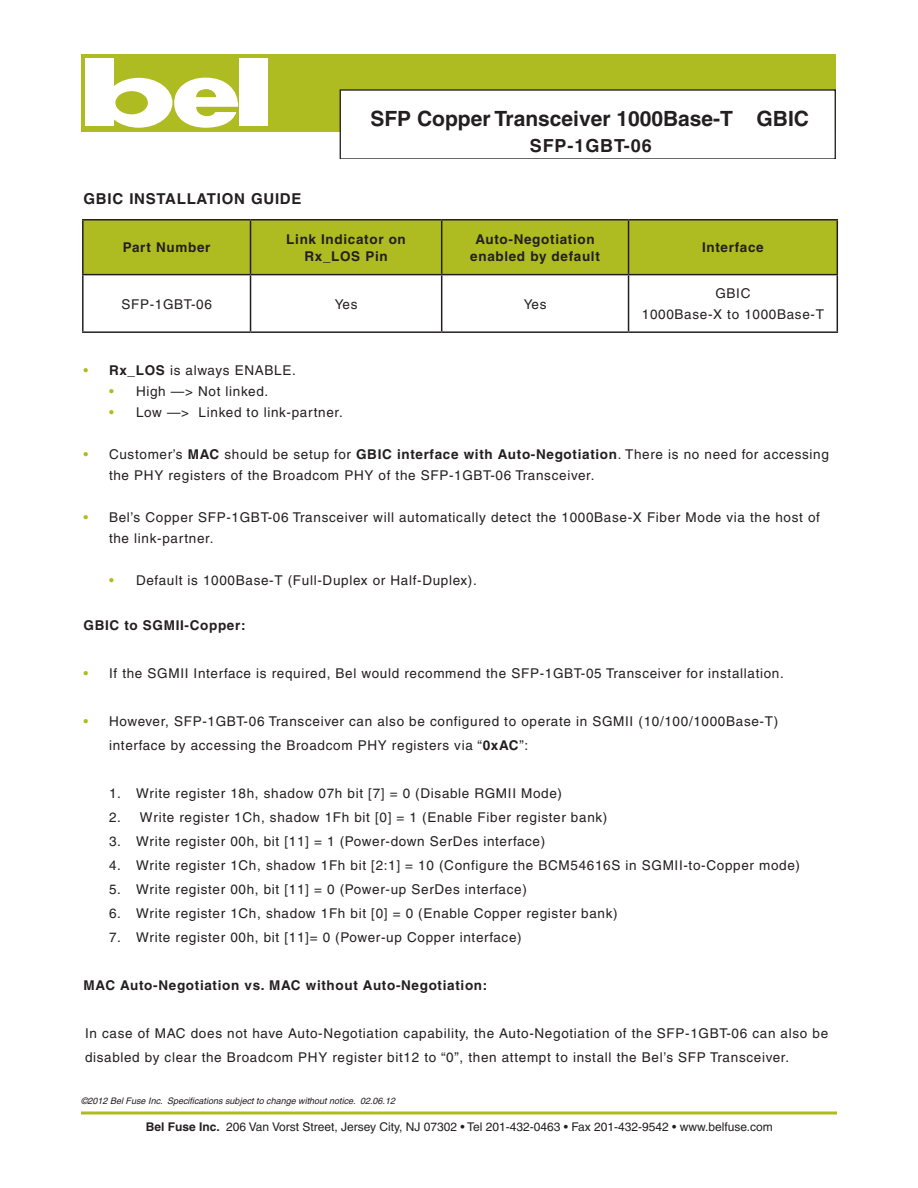
<style>
.page{position:relative;width:918px;height:1188px;background:#fff}
.page>*{position:absolute;margin:0;border:0;box-sizing:border-box;transform-origin:0 0}
.t1{font:700 21px "Helvetica";color:#231f20}
.t2{font:700 18px "Helvetica";letter-spacing:.05em;color:#231f20}
.t3{font:700 15px "Helvetica";letter-spacing:.05em;color:#231f20}
.t4{font:13.5px/21px "Helvetica";letter-spacing:.05em;color:#231f20}
.t5{font:700 13.5px "Helvetica";letter-spacing:.05em;color:#231f20}
.t6{font:12px "Helvetica";color:#231f20}
.t7{font:italic 9px "Helvetica";color:#231f20}
.s1{color:#aebc21}
.s2{font-weight:700}
</style>
<div class="page">
<hr style="left:81px;top:1112px;width:756px;height:2px;background:#aebc21">
<div style="left:81px;top:54px;width:192px;height:78px;background:#aebc21"></div>
<div style="left:239px;top:58px;width:29px;height:68px;background:#fff"></div>
<div style="left:85px;top:58px;width:29px;height:68px;background:#fff"></div>
<div style="left:105px;top:78px;width:67px;height:50px;background:#fff;border-radius:50%"></div>
<div style="left:115px;top:91px;width:33px;height:23px;background:#aebc21;border-radius:50%"></div>
<svg style="left:174px;top:78px;width:64px;height:50px"></svg>
<div style="left:273px;top:54px;width:563px;height:78px;background:#aebc21"></div>
<div style="left:340px;top:90px;width:495px;height:69px;background:#fff"></div>
<div style="left:340px;top:89px;width:496px;height:70px;border:1px solid #231f20"></div>
<div style="left:84px;top:221px;width:753px;height:53px;background:#aebc21"></div>
<hr style="left:82px;top:219px;width:169px;height:2px;background:#231f20">
<hr style="left:82px;top:221px;width:2px;height:53px;background:#231f20">
<hr style="left:251px;top:219px;width:191px;height:2px;background:#231f20">
<hr style="left:250px;top:221px;width:1px;height:53px;background:#231f20">
<hr style="left:442px;top:219px;width:187px;height:2px;background:#231f20">
<hr style="left:441px;top:221px;width:1px;height:53px;background:#231f20">
<hr style="left:629px;top:219px;width:209px;height:2px;background:#231f20">
<hr style="left:628px;top:221px;width:1px;height:53px;background:#231f20">
<hr style="left:837px;top:221px;width:1px;height:53px;background:#231f20">
<hr style="left:82px;top:274px;width:169px;height:1px;background:#231f20">
<hr style="left:82px;top:275px;width:2px;height:56px;background:#231f20">
<hr style="left:251px;top:274px;width:191px;height:1px;background:#231f20">
<hr style="left:250px;top:275px;width:1px;height:56px;background:#231f20">
<hr style="left:442px;top:274px;width:187px;height:1px;background:#231f20">
<hr style="left:441px;top:275px;width:1px;height:56px;background:#231f20">
<hr style="left:629px;top:274px;width:209px;height:1px;background:#231f20">
<hr style="left:628px;top:275px;width:1px;height:56px;background:#231f20">
<hr style="left:837px;top:275px;width:1px;height:56px;background:#231f20">
<hr style="left:82px;top:331px;width:169px;height:2px;background:#231f20">
<hr style="left:251px;top:331px;width:191px;height:2px;background:#231f20">
<hr style="left:442px;top:331px;width:187px;height:2px;background:#231f20">
<hr style="left:629px;top:331px;width:209px;height:2px;background:#231f20">
<h1 class="t1" style="left:370px;top:106px;width:440px">SFP Copper Transceiver 1000Base-T GBIC</h1>
<h2 class="t2" style="left:530px;top:134px;width:123px">SFP-1GBT-06</h2>
<p class="t3" style="left:84px;top:189px;width:219px">GBIC INSTALLATION GUIDE</p>
<p class="t5" style="left:123px;top:239px;width:89px">Part Number</p>
<p class="t5" style="left:286px;top:231px;width:121px">Link Indicator on</p>
<p class="t5" style="left:304px;top:248px;width:85px">Rx_LOS Pin</p>
<p class="t5" style="left:476px;top:231px;width:121px">Auto-Negotiation</p>
<p class="t5" style="left:470px;top:248px;width:131px">enabled by default</p>
<p class="t4" style="left:121px;top:293px;width:92px">SFP-1GBT-06</p>
<p class="t4" style="left:335px;top:293px;width:24px">Yes</p>
<p class="t4" style="left:524px;top:293px;width:24px">Yes</p>
<p class="t5" style="left:702px;top:239px;width:63px">Interface</p>
<p class="t4" style="left:715px;top:283px;width:37px">GBIC</p>
<p class="t4" style="left:642px;top:304px;width:184px">1000Base-X to 1000Base-T</p>
<p class="t4" style="left:84px;top:360px;width:214px"><span class="s1">•</span> <span class="s2">Rx_LOS</span> is always ENABLE.</p>
<p class="t4" style="left:109px;top:381px;width:161px"><span class="s1">•</span> High —&gt; Not linked.</p>
<p class="t4" style="left:109px;top:402px;width:235px"><span class="s1">•</span> Low —&gt; Linked to link-partner.</p>
<p class="t4" style="left:109px;top:444px;width:721px;text-indent:-25px"><span class="s1">•</span> Customer’s <span class="s2">MAC</span> should be setup for <span class="s2">GBIC interface with Auto-Negotiation</span>. There is no need for accessing the PHY registers of the Broadcom PHY of the SFP-1GBT-06 Transceiver.</p>
<p class="t4" style="left:109px;top:507px;width:712px;text-indent:-25px"><span class="s1">•</span> Bel’s Copper SFP-1GBT-06 Transceiver will automatically detect the 1000Base-X Fiber Mode via the host of the link-partner.</p>
<p class="t4" style="left:109px;top:570px;width:369px"><span class="s1">•</span> Default is 1000Base-T (Full-Duplex or Half-Duplex).</p>
<p class="t5" style="left:84px;top:617px;width:164px">GBIC to SGMII-Copper:</p>
<p class="t4" style="left:84px;top:663px;width:702px"><span class="s1">•</span> If the SGMII Interface is required, Bel would recommend the SFP-1GBT-05 Transceiver for installation.</p>
<p class="t4" style="left:84px;top:711px;width:696px"><span class="s1">•</span> However, SFP-1GBT-06 Transceiver can also be configured to operate in SGMII (10/100/1000Base-T)</p>
<p class="t4" style="left:109px;top:735px;width:421px">interface by accessing the Broadcom PHY registers via “<span class="s2">0xAC</span>”:</p>
<p class="t4" style="left:109px;top:783px;width:455px">1. Write register 18h, shadow 07h bit [7] = 0 (Disable RGMII Mode)</p>
<p class="t4" style="left:109px;top:807px;width:500px">2. Write register 1Ch, shadow 1Fh bit [0] = 1 (Enable Fiber register bank)</p>
<p class="t4" style="left:109px;top:831px;width:438px">3. Write register 00h, bit [11] = 1 (Power-down SerDes interface)</p>
<p class="t4" style="left:109px;top:855px;width:693px">4. Write register 1Ch, shadow 1Fh bit [2:1] = 10 (Configure the BCM54616S in SGMII-to-Copper mode)</p>
<p class="t4" style="left:109px;top:879px;width:419px">5. Write register 00h, bit [11] = 0 (Power-up SerDes interface)</p>
<p class="t4" style="left:109px;top:903px;width:510px">6. Write register 1Ch, shadow 1Fh bit [0] = 0 (Enable Copper register bank)</p>
<p class="t4" style="left:109px;top:927px;width:414px">7. Write register 00h, bit [11]= 0 (Power-up Copper interface)</p>
<p class="t5" style="left:84px;top:977px;width:405px">MAC Auto-Negotiation vs. MAC without Auto-Negotiation:</p>
<p class="t4" style="left:85px;top:1022px;width:745px;line-height:24px">In case of MAC does not have Auto-Negotiation capability, the Auto-Negotiation of the SFP-1GBT-06 can also be disabled by clear the Broadcom PHY register bit12 to “0”, then attempt to install the Bel’s SFP Transceiver.</p>
<p class="t7" style="left:81px;top:1096px;width:316px">©2012 Bel Fuse Inc. Specifications subject to change without notice. 02.06.12</p>
<p class="t6" style="left:146px;top:1119px;width:629px"><span class="s2">Bel Fuse Inc.</span> 206 Van Vorst Street, Jersey City, NJ 07302 • Tel 201-432-0463 • Fax 201-432-9542 • www.belfuse.com</p>
</div>
